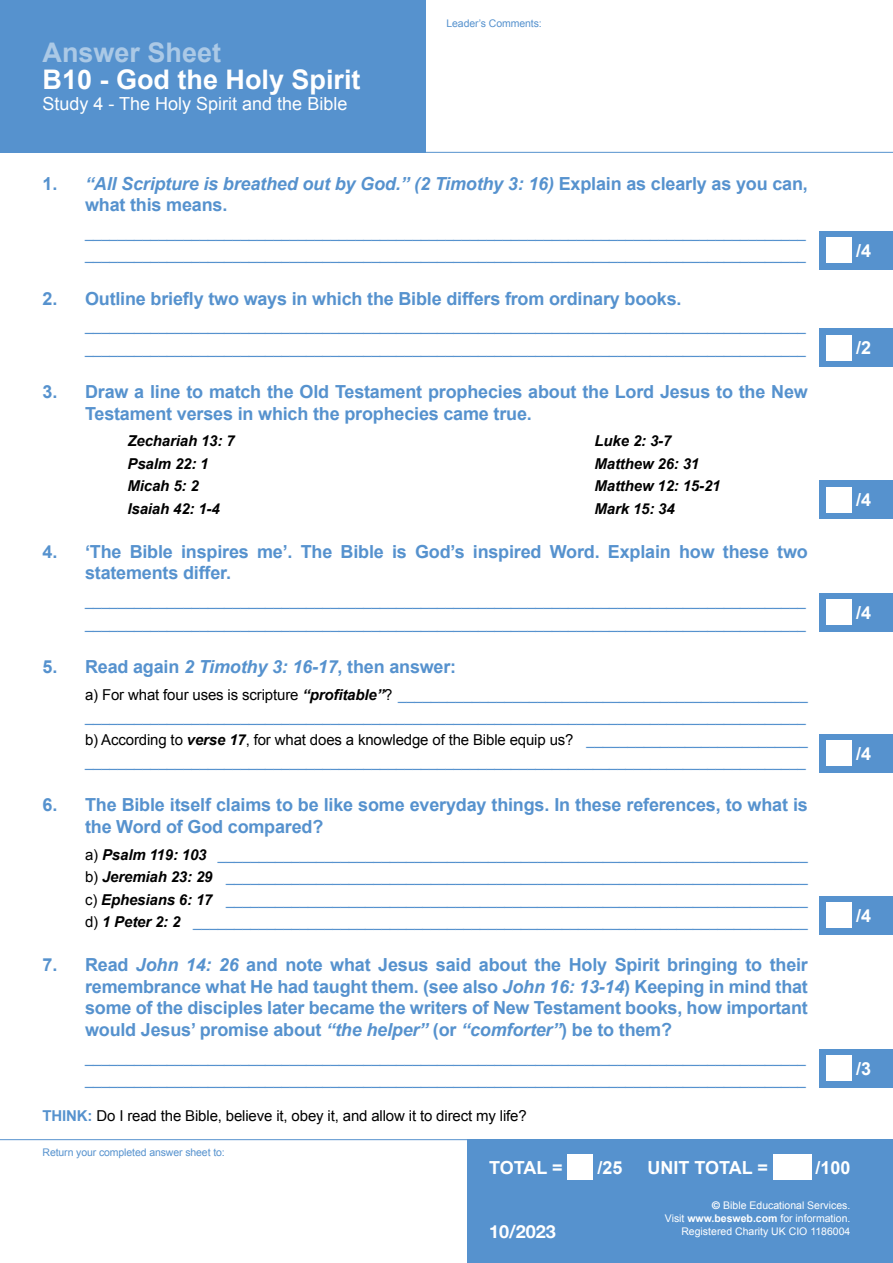
<style>
.page{position:relative;width:893px;height:1263px;background:#fff}
.page>*{position:absolute;margin:0;border:0;box-sizing:border-box;transform-origin:0 0}
.t1{font:700 27px "Arial";color:#fff}
.t2{font:700 27px "Arial";color:#abc9e6}
.t3{font:700 18px/21.6px "Arial";letter-spacing:-.01em;color:#5692ce}
.t4{font:italic 700 18px/21.6px "Arial";letter-spacing:-.01em;color:#5692ce}
.t5{font:700 18px "Arial";color:#fff}
.t6{font:18px "Arial";color:#fff}
.t7{font:700 18px "Helvetica Neue";color:#fff}
.t8{font:15px/22.5px "Arial";letter-spacing:-.01em;color:#5692ce}
.t9{font:italic 700 15px "Arial";letter-spacing:-.01em;color:#000}
.t10{font:15px "Arial";letter-spacing:-.01em;color:#000}
.t11{font:10.5px/12.6px "Arial";color:#fff;text-align:right}
.t12{font:10.5px "Arial";letter-spacing:-.01em;color:#5692ce}
.s1{font-style:normal}
.s2{font-style:italic}
.s3{color:#000}
.s4{font-weight:700;font-style:italic;color:#000}
.s5{font-weight:700;color:#5692ce}
.s6{font-family:"Helvetica Neue";font-weight:700}
.s7{font-weight:700}
</style>
<div class="page">
<div style="left:820px;top:231px;width:73px;height:39px;background:#5692ce"></div>
<div style="left:826px;top:238px;width:26px;height:25px;background:#fff"></div>
<div style="left:468px;top:1140px;width:425px;height:123px;background:#5692ce"></div>
<div style="left:568px;top:1154px;width:25px;height:26px;background:#fff"></div>
<div style="left:773px;top:1154px;width:38px;height:26px;background:#fff"></div>
<div style="left:820px;top:328px;width:73px;height:39px;background:#5692ce"></div>
<div style="left:826px;top:335px;width:26px;height:25px;background:#fff"></div>
<div style="left:820px;top:480px;width:73px;height:39px;background:#5692ce"></div>
<div style="left:826px;top:487px;width:26px;height:26px;background:#fff"></div>
<hr style="left:0;top:1139px;width:468px;height:1px;background:#5692ce">
<hr style="left:425px;top:152px;width:468px;height:1px;background:#5692ce">
<hr style="left:892px;top:0;width:1px;height:222px;background:#5692ce">
<div style="left:0;top:0;width:425px;height:153px;background:#5692ce"></div>
<div style="left:820px;top:734px;width:73px;height:39px;background:#5692ce"></div>
<div style="left:826px;top:740px;width:26px;height:26px;background:#fff"></div>
<div style="left:820px;top:1049px;width:73px;height:39px;background:#5692ce"></div>
<div style="left:826px;top:1056px;width:26px;height:25px;background:#fff"></div>
<div style="left:820px;top:593px;width:73px;height:38px;background:#5692ce"></div>
<div style="left:826px;top:599px;width:26px;height:26px;background:#fff"></div>
<div style="left:820px;top:896px;width:73px;height:39px;background:#5692ce"></div>
<div style="left:826px;top:902px;width:26px;height:26px;background:#fff"></div>
<h1 class="t2" style="left:43px;top:35px;width:180px">Answer Sheet</h1>
<h1 class="t1" style="left:43px;top:61px;width:320px">B10 - God the Holy Spirit</h1>
<p class="t6" style="left:43px;top:92px;width:306px">Study 4 - The Holy Spirit and the Bible</p>
<p class="t12" style="left:446px;top:17px;width:97px">Leader’s Comments:</p>
<p class="t4" style="left:85px;top:173px;width:724px;text-indent:-43px"><span class="s1">1.</span> “All Scripture is breathed out by God.” (2 Timothy 3: 16) <span class="s1">Explain as clearly as you can, what this means.</span></p>
<p class="t8" style="left:85px;top:222px;width:722px">________________________________________________________________________________________ ________________________________________________________________________________________</p>
<p class="t3" style="left:43px;top:288px;width:641px">2. Outline briefly two ways in which the Bible differs from ordinary books.</p>
<p class="t8" style="left:85px;top:315px;width:722px">________________________________________________________________________________________ ________________________________________________________________________________________</p>
<p class="t3" style="left:85px;top:381px;width:724px;text-indent:-43px">3. Draw a line to match the Old Testament prophecies about the Lord Jesus to the New<br>Testament verses in which the prophecies came true.</p>
<p class="t9" style="left:128px;top:431px;width:109px">Zechariah 13: 7</p>
<p class="t9" style="left:595px;top:431px;width:78px">Luke 2: 3-7</p>
<p class="t9" style="left:128px;top:454px;width:83px">Psalm 22: 1</p>
<p class="t9" style="left:595px;top:454px;width:106px">Matthew 26: 31</p>
<p class="t9" style="left:128px;top:476px;width:73px">Micah 5: 2</p>
<p class="t9" style="left:595px;top:476px;width:127px">Matthew 12: 15-21</p>
<p class="t9" style="left:128px;top:499px;width:94px">Isaiah 42: 1-4</p>
<p class="t9" style="left:595px;top:499px;width:82px">Mark 15: 34</p>
<p class="t3" style="left:85px;top:541px;width:724px;text-indent:-43px">4. ‘The Bible inspires me’. The Bible is God’s inspired Word. Explain how these two statements differ.</p>
<p class="t8" style="left:85px;top:590px;width:722px">________________________________________________________________________________________ ________________________________________________________________________________________</p>
<p class="t3" style="left:43px;top:656px;width:415px">5. Read again <span class="s2">2 Timothy 3: 16-17</span>, then answer:</p>
<p class="t8" style="left:85px;top:683px;width:724px"><span class="s3">a) For what four uses is scripture</span> <span class="s4">“profitable”</span><span class="s3">?</span> __________________________________________________ ________________________________________________________________________________________ <span class="s3">b) According to</span> <span class="s4">verse 17</span><span class="s3">, for what does a knowledge of the Bible equip us?</span> ___________________________ ________________________________________________________________________________________</p>
<p class="t3" style="left:85px;top:795px;width:724px;text-indent:-43px">6. The Bible itself claims to be like some everyday things. In these references, to what is the Word of God compared?</p>
<p class="t8" style="left:85px;top:843px;width:724px;text-align:justify"><span class="s3">a)</span> <span class="s4">Psalm 119: 103</span> ________________________________________________________________________ <span class="s3">b)</span> <span class="s4">Jeremiah 23: 29</span> _______________________________________________________________________ <span class="s3">c)</span> <span class="s4">Ephesians 6: 17</span> _______________________________________________________________________ <span class="s3">d)</span> <span class="s4">1 Peter 2: 2</span> ___________________________________________________________________________</p>
<p class="t3" style="left:85px;top:955px;width:724px;text-align:justify;text-indent:-43px">7. Read <span class="s2">John 14: 26</span> and note what Jesus said about the Holy Spirit bringing to their remembrance what He had taught them. (see also <span class="s2">John 16: 13-14</span>) Keeping in mind that some of the disciples later became the writers of New Testament books, how important would Jesus’ promise about <span class="s2">“the helper”</span> (or <span class="s2">“comforter”</span>) be to them?</p>
<p class="t8" style="left:85px;top:1046px;width:722px">________________________________________________________________________________________ ________________________________________________________________________________________</p>
<p class="t10" style="left:43px;top:1106px;width:486px"><span class="s5">THINK:</span> Do I read the Bible, believe it, obey it, and allow it to direct my life?</p>
<p class="t12" style="left:43px;top:1146px;width:184px">Return your completed answer sheet to:</p>
<p class="t5" style="left:856px;top:239px;width:17px">/4</p>
<p class="t5" style="left:856px;top:336px;width:17px">/2</p>
<p class="t5" style="left:856px;top:488px;width:17px">/4</p>
<p class="t5" style="left:856px;top:600px;width:17px">/4</p>
<p class="t5" style="left:856px;top:742px;width:17px">/4</p>
<p class="t5" style="left:856px;top:904px;width:17px">/4</p>
<p class="t5" style="left:856px;top:1057px;width:17px">/3</p>
<p class="t5" style="left:489px;top:1155px;width:75px">TOTAL =</p>
<p class="t5" style="left:597px;top:1155px;width:27px">/25</p>
<p class="t5" style="left:647px;top:1155px;width:122px">UNIT TOTAL =</p>
<p class="t5" style="left:815px;top:1155px;width:37px">/100</p>
<p class="t11" style="left:665px;top:1199px;width:187px"><span class="s6">©</span> Bible Educational Services.<br>Visit <span class="s7">www.besweb.com</span> for information.</p>
<p class="t7" style="left:489px;top:1217px;width:68px">10/2023</p>
<p class="t11" style="left:681px;top:1225px;width:171px">Registered Charity UK CIO 1186004</p>
</div>
